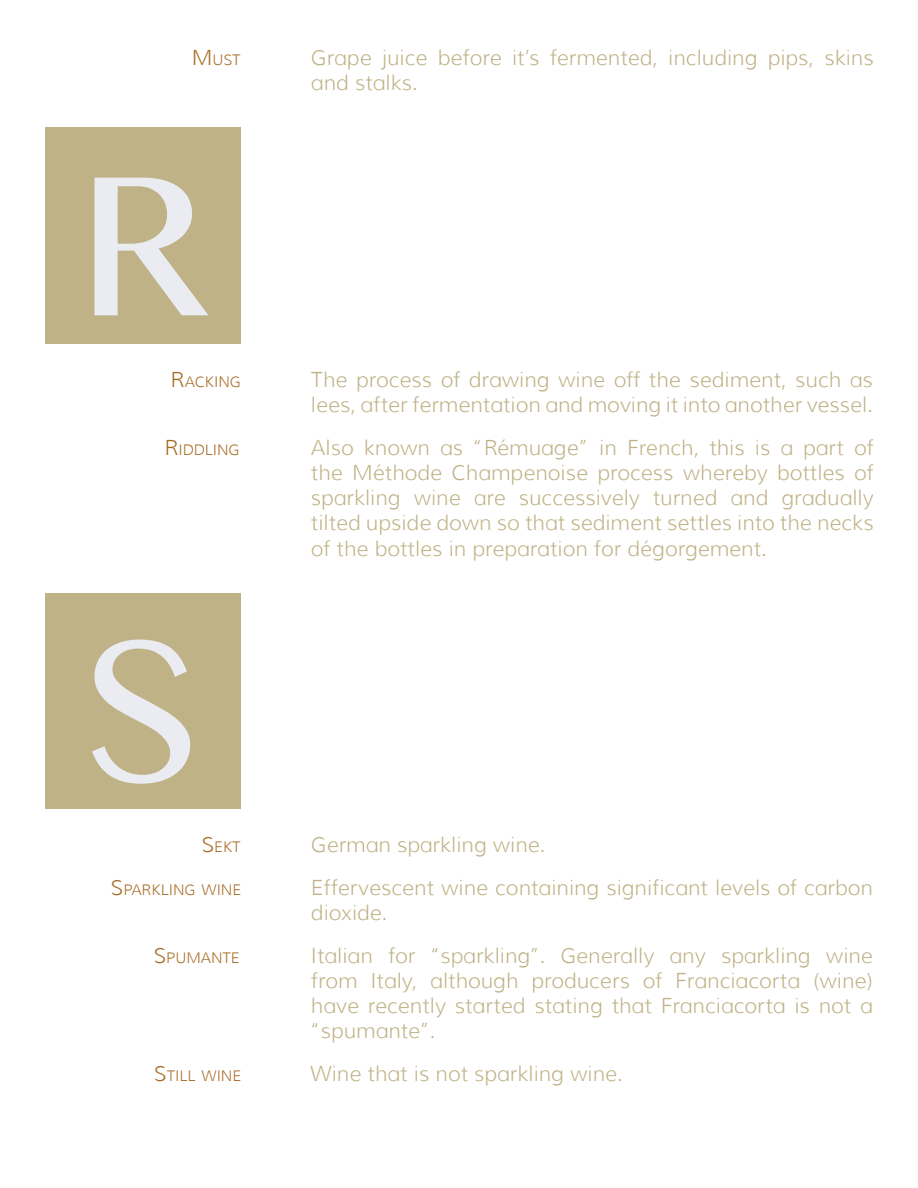
<style>
.page{position:relative;width:918px;height:1188px;background:#fff}
.page>*{position:absolute;margin:0;border:0;box-sizing:border-box;transform-origin:0 0}
.t1{font:202.5px "Bangla MN";color:#eaecf2}
.Paragraph{font:300 21px/25.2px "Muli";color:#bfb286}
.Definition_Style{font:300 14.7px "Muli";color:#a66a23}
.s1{font-size:21px}
</style>
<div class="page">
<div style="left:45px;top:128px;width:196px;height:216px;background:#bfb286"></div>
<div style="left:45px;top:593px;width:196px;height:216px;background:#bfb286"></div>
<p class="Definition_Style" style="left:192px;top:51px;width:50px"><span class="s1">M</span> UST</p>
<p class="Paragraph" style="left:311px;top:45px;width:564px">Grape juice before it’s fermented, including pips, skins and stalks.</p>
<p class="t1" style="left:77px;top:113px;width:133px">R</p>
<p class="Definition_Style" style="left:171px;top:373px;width:72px"><span class="s1">R</span>ACKING</p>
<p class="Definition_Style" style="left:164px;top:441px;width:77px"><span class="s1">R</span>IDDLING</p>
<p class="t1" style="left:87px;top:578px;width:113px">S</p>
<p class="Definition_Style" style="left:202px;top:838px;width:41px"><span class="s1">S</span>EKT</p>
<p class="Definition_Style" style="left:111px;top:880px;width:132px"><span class="s1">S</span>PARKLING WINE</p>
<p class="Definition_Style" style="left:154px;top:948px;width:88px"><span class="s1">S</span> PUMANTE</p>
<p class="Definition_Style" style="left:154px;top:1067px;width:89px"><span class="s1">S</span>TILL WINE</p>
<p class="Paragraph" style="left:311px;top:367px;width:564px">The process of drawing wine off the sediment, such as lees, after fermentation and moving it into another vessel.</p>
<p class="Paragraph" style="left:311px;top:435px;width:564px;text-align:justify">Also known as “Rémuage” in French, this is a part of the Méthode Champenoise process whereby bottles of sparkling wine are successively turned and gradually tilted upside down so that sediment settles into the necks of the bottles in preparation for dégorgement.</p>
<p class="Paragraph" style="left:311px;top:832px;width:236px">German sparkling wine.</p>
<p class="Paragraph" style="left:311px;top:875px;width:563px">Effervescent wine containing significant levels of carbon dioxide.</p>
<p class="Paragraph" style="left:311px;top:943px;width:564px;text-align:justify">Italian for “sparkling”. Generally any sparkling wine from Italy, although producers of Franciacorta (wine) have recently started stating that Franciacorta is not a “spumante”.</p>
<p class="Paragraph" style="left:310px;top:1061px;width:314px">Wine that is not sparkling wine.</p>
</div>
